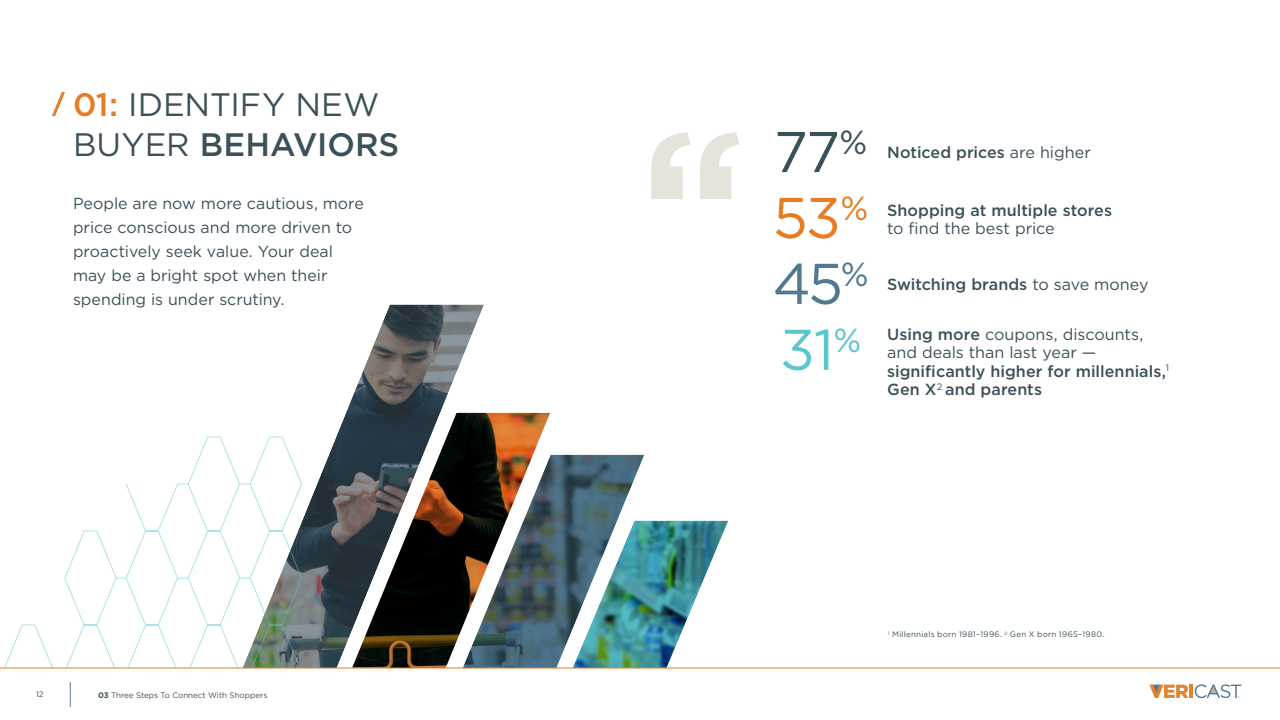
<style>
.page{position:relative;width:1280px;height:720px;background:#fff}
.page>*{position:absolute;margin:0;border:0;box-sizing:border-box;transform-origin:0 0}
.t1{font:57.3px/65.9px "Gotham";letter-spacing:-.035em;color:#3c5059;text-align:justify}
.t2{font:32.5px/40px "Gotham";color:#3c5059}
.t3{font:500 16.1px/18.5px "Gotham";color:#3c5059}
.t4{font:16.1px "Gotham";color:#3c5059}
.t5{font:15.9px/23.9px "Gotham";color:#3c5059}
.t6{font:8px "Gotham";letter-spacing:.02em;color:#3c5059}
.t7{font:8px "Gotham";color:#3c5059}
.s1{font-weight:500;color:#e77c22}
.s2{font-weight:500}
.s3{font-weight:700}
.s4{color:#e77c22}
.s5{color:#517990}
.s6{color:#5bc6cc}
.s7{font-weight:400}
</style>
<div class="page">
<svg style="left:550px;top:455px;width:94px;height:213px;background:#597480"></svg>
<img style="left:484px;top:413px;width:66px;height:255px">
<img style="left:572px;top:521px;width:156px;height:147px">
<svg style="left:303px;top:305px;width:181px;height:363px"></svg>
<svg style="left:52px;top:93px;width:13px;height:23px"></svg>
<svg style="left:651px;top:132px;width:88px;height:67px"></svg>
<svg style="left:0;top:436px;width:303px;height:232px"></svg>
<hr style="left:0;top:668px;width:1280px;height:1px;background:#e77c22">
<svg style="left:70px;top:682px;width:1px;height:25px"></svg>
<svg style="left:1149px;top:684px;width:92px;height:14px"></svg>
<h2 class="t2" style="left:73px;top:84px;width:328px"><span class="s1">01:</span> IDENTIFY NEW<br>BUYER <span class="s2">BEHAVIORS</span></h2>
<p class="t5" style="left:73px;top:191px;width:292px">People are now more cautious, more price conscious and more driven to proactively seek value. Your deal may be a bright spot when their spending is under scrutiny.</p>
<p class="t6" style="left:36px;top:689px;width:9px">12</p>
<p class="t7" style="left:98px;top:690px;width:171px"><span class="s3">03</span> Three Steps To Connect With Shoppers</p>
<h1 class="t1" style="left:772px;top:118px;width:98px">77<sup>% </sup><span class="s4">53</span><sup>% </sup><span class="s5">45</span><sup>% </sup><span class="s6">31</span><sup>%</sup></h1>
<p class="t3" style="left:887px;top:143px;width:205px">Noticed prices <span class="s7">are higher</span></p>
<p class="t3" style="left:887px;top:200px;width:226px">Shopping at multiple stores</p>
<p class="t4" style="left:887px;top:218px;width:169px">to find the best price</p>
<p class="t3" style="left:887px;top:275px;width:263px">Switching brands <span class="s7">to save money</span></p>
<p class="t3" style="left:887px;top:324px;width:283px">Using more <span class="s7">coupons, discounts, and deals than last year — </span>significantly higher for millennials,<sup>1<br></sup>Gen X<sup>2</sup> and parents</p>
<p class="t6" style="left:888px;top:629px;width:218px"><sup>1</sup> Millennials born 1981–1996. <sup>2</sup> Gen X born 1965–1980.</p>
</div>
